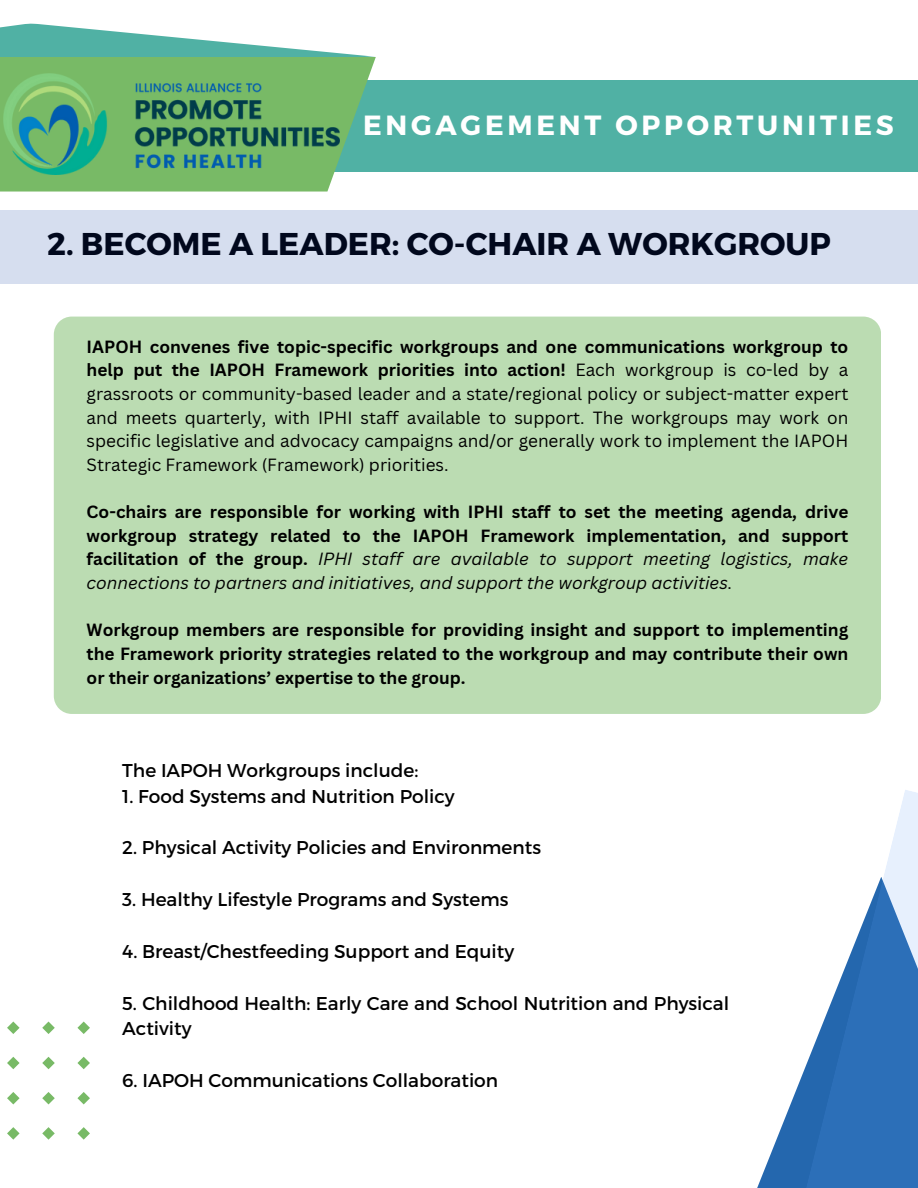
<style>
.page{position:relative;width:918px;height:1188px;background:#fff}
.page>*{position:absolute;margin:0;border:0;box-sizing:border-box;transform-origin:0 0}
.t1{font:700 31.5px "Montserrat";color:#01081d}
.t2{font:700 27.75px "Montserrat";letter-spacing:.135em;color:#fff}
.t3{font:18.6px/25.8px "Montserrat";color:#000}
.t4{font:700 17.25px/23.7px "Canva Sans";color:#000;text-align:justify}
.t5{font:17.25px/23.7px "Canva Sans";color:#000;text-align:justify}
.s1{font-weight:700}
.s2{font-weight:400;font-style:italic}
</style>
<div class="page">
<svg style="left:77px;top:1022px;width:13px;height:12px"></svg>
<svg style="left:77px;top:1057px;width:13px;height:12px"></svg>
<svg style="left:77px;top:1092px;width:13px;height:12px"></svg>
<svg style="left:77px;top:1127px;width:13px;height:13px"></svg>
<svg style="left:42px;top:1022px;width:13px;height:12px"></svg>
<svg style="left:42px;top:1057px;width:13px;height:12px"></svg>
<svg style="left:42px;top:1092px;width:13px;height:12px"></svg>
<svg style="left:42px;top:1127px;width:13px;height:13px"></svg>
<svg style="left:7px;top:1022px;width:13px;height:12px"></svg>
<svg style="left:7px;top:1057px;width:13px;height:12px"></svg>
<svg style="left:7px;top:1092px;width:13px;height:12px"></svg>
<svg style="left:7px;top:1127px;width:13px;height:13px"></svg>
<svg style="left:0;top:23px;width:375px;height:34px"></svg>
<div style="left:284px;top:80px;width:634px;height:91px;background:#50b1a4"></div>
<svg style="left:0;top:57px;width:376px;height:135px;fill:#78ba66"></svg>
<svg style="left:760px;top:790px;width:158px;height:398px"></svg>
<div style="left:0;top:210px;width:918px;height:74px;background:#d6deef"></div>
<div style="left:54px;top:317px;width:827px;height:397px;background:#bbdcb2"></div>
<img style="left:4px;top:73px;width:335px;height:102px">
<p class="t2" style="left:363px;top:107px;width:532px">ENGAGEMENT OPPORTUNITIES</p>
<p class="t1" style="left:47px;top:223px;width:785px">2. BECOME A LEADER: CO-CHAIR A WORKGROUP</p>
<p class="t5" style="left:87px;top:334px;width:763px"><span class="s1">IAPOH convenes five topic-specific workgroups and one communications workgroup to help put the IAPOH Framework priorities into action!</span> Each workgroup is co-led by a grassroots or community-based leader and a state/regional policy or subject-matter expert and meets quarterly, with IPHI staff available to support. The workgroups may work on specific legislative and advocacy campaigns and/or generally work to implement the IAPOH Strategic Framework (Framework) priorities.</p>
<h2 class="t4" style="left:87px;top:500px;width:763px">Co-chairs are responsible for working with IPHI staff to set the meeting agenda, drive workgroup strategy related to the IAPOH Framework implementation, and support facilitation of the group. <span class="s2">IPHI staff are available to support meeting logistics, make connections to partners and initiatives, and support the workgroup activities.</span></h2>
<h1 class="t4" style="left:87px;top:618px;width:763px">Workgroup members are responsible for providing insight and support to implementing the Framework priority strategies related to the workgroup and may contribute their own or their organizations’ expertise to the group.</h1>
<h3 class="t3" style="left:122px;top:756px;width:298px">The IAPOH Workgroups include:</h3>
<p class="t3" style="left:122px;top:782px;width:334px">1. Food Systems and Nutrition Policy</p>
<p class="t3" style="left:122px;top:834px;width:420px">2. Physical Activity Policies and Environments</p>
<p class="t3" style="left:122px;top:886px;width:388px">3. Healthy Lifestyle Programs and Systems</p>
<p class="t3" style="left:122px;top:937px;width:393px">4. Breast/Chestfeeding Support and Equity</p>
<p class="t3" style="left:122px;top:989px;width:609px">5. Childhood Health: Early Care and School Nutrition and Physical<br>Activity</p>
<p class="t3" style="left:122px;top:1067px;width:377px">6. IAPOH Communications Collaboration</p>
</div>
